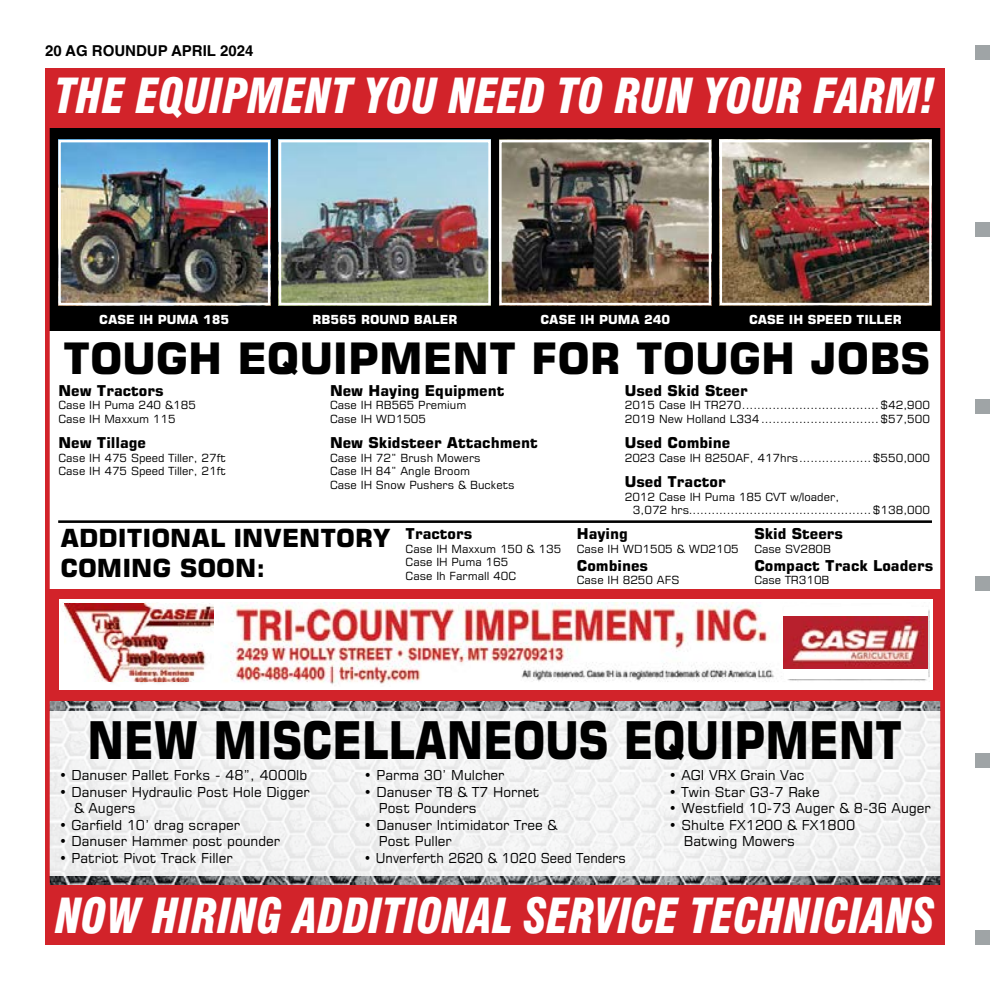
<style>
.page{position:relative;width:990px;height:990px;background:#fff}
.page>*{position:absolute;margin:0;border:0;box-sizing:border-box;transform-origin:0 0}
.t1{font:700 52px "Square 721 BT";color:#000;scale:.83 1}
.t2{font:italic 900 condensed 47.12px "Swiss 721 BT";color:#fff;scale:.92 1}
.t3{font:700 43.38px "Square 721 BT";color:#000}
.t4{font:700 25px/30px "Square 721 BT";color:#000}
.t5{font:700 15px "Square 721 BT";color:#000}
.t6{font:700 15px "Helvetica";color:#000}
.t7{font:13.75px/16.5px "Square 721 BT";color:#000}
.t8{font:13.75px "Square 721 BT";color:#000;scale:.94 1}
.t9{font:700 12.5px "Square 721 BT";color:#fff}
.t10{font:11.25px/13.5px "Square 721 BT";color:#000}
</style>
<div class="page">
<div style="left:976px;top:931px;width:14px;height:14px;background:#9fa4a6"></div>
<div style="left:976px;top:754px;width:14px;height:14px;background:#9fa4a6"></div>
<div style="left:976px;top:399px;width:14px;height:14px;background:#9fa4a6"></div>
<div style="left:976px;top:222px;width:14px;height:14px;background:#9fa4a6"></div>
<div style="left:976px;top:45px;width:14px;height:14px;background:#9fa4a6"></div>
<div style="left:976px;top:577px;width:14px;height:14px;background:#9fa4a6"></div>
<img style="left:51px;top:701px;width:888px;height:184px">
<div style="left:45px;top:712px;width:900px;height:164px;background:#f2f3f3"></div>
<div style="left:45px;top:69px;width:900px;height:262px;background:#000"></div>
<div style="left:45px;top:589px;width:900px;height:112px;background:#d2232a"></div>
<div style="left:60px;top:599px;width:873px;height:91px;background:#fff"></div>
<img style="left:64px;top:602px;width:865px;height:83px">
<img style="left:65px;top:604px;width:149px;height:78px">
<div style="left:784px;top:607px;width:143px;height:71px;background:#fff"></div>
<img style="left:784px;top:617px;width:143px;height:52px">
<div style="left:45px;top:69px;width:900px;height:59px;background:#d2232a"></div>
<img style="left:61px;top:143px;width:206px;height:159px">
<div style="left:58px;top:140px;width:212px;height:165px;border:2px solid #fff"></div>
<img style="left:282px;top:143px;width:206px;height:159px">
<div style="left:279px;top:140px;width:212px;height:165px;border:2px solid #fff"></div>
<img style="left:502px;top:143px;width:206px;height:159px">
<div style="left:499px;top:140px;width:212px;height:165px;border:2px solid #fff"></div>
<img style="left:723px;top:143px;width:206px;height:159px">
<div style="left:720px;top:140px;width:212px;height:165px;border:2px solid #fff"></div>
<div style="left:45px;top:885px;width:900px;height:60px;background:#d2232a"></div>
<div style="left:45px;top:69px;width:900px;height:876px;border:5px solid #d2232a"></div>
<hr style="left:58px;top:520px;width:874px;height:3px;background:#000">
<h3 class="t6" style="left:45px;top:42px;width:210px">20 AG ROUNDUP APRIL 2024</h3>
<h2 class="t2" style="left:55px;top:67px;width:958px">THE EQUIPMENT YOU NEED TO RUN YOUR FARM!</h2>
<p class="t9" style="left:99px;top:312px;width:131px">CASE IH PUMA 185</p>
<p class="t9" style="left:312px;top:312px;width:147px">RB565 ROUND BALER</p>
<p class="t9" style="left:540px;top:312px;width:131px">CASE IH PUMA 240</p>
<p class="t9" style="left:749px;top:312px;width:154px">CASE IH SPEED TILLER</p>
<h3 class="t3" style="left:63px;top:332px;width:869px">TOUGH EQUIPMENT FOR TOUGH JOBS</h3>
<h3 class="t5" style="left:58px;top:381px;width:107px">New Tractors</h3>
<p class="t10" style="left:58px;top:398px;width:139px">Case IH Puma 240 &amp;185<br>Case IH Maxxum 115</p>
<h3 class="t5" style="left:58px;top:434px;width:89px">New Tillage</h3>
<p class="t10" style="left:58px;top:451px;width:169px">Case IH 475 Speed Tiller, 27ft<br>Case IH 475 Speed Tiller, 21ft</p>
<h3 class="t5" style="left:330px;top:381px;width:176px">New Haying Equipment</h3>
<p class="t10" style="left:330px;top:398px;width:138px">Case IH RB565 Premium<br>Case IH WD1505</p>
<h3 class="t5" style="left:330px;top:434px;width:209px">New Skidsteer Attachment</h3>
<p class="t10" style="left:330px;top:451px;width:186px">Case IH 72” Brush Mowers<br>Case IH 84” Angle Broom<br>Case IH Snow Pushers &amp; Buckets</p>
<h3 class="t4" style="left:60px;top:523px;width:331px">ADDITIONAL INVENTORY<br>COMING SOON:</h3>
<h3 class="t5" style="left:406px;top:525px;width:68px">Tractors</h3>
<p class="t10" style="left:406px;top:542px;width:157px">Case IH Maxxum 150 &amp; 135<br>Case IH Puma 165<br>Case Ih Farmall 40C</p>
<h3 class="t5" style="left:625px;top:381px;width:124px">Used Skid Steer</h3>
<p class="t10" style="left:625px;top:398px;width:307px">2015 Case IH TR270 ....................................$42,900<br>2019 New Holland L334 ...............................$57,500</p>
<h3 class="t5" style="left:625px;top:434px;width:107px">Used Combine</h3>
<p class="t10" style="left:625px;top:451px;width:307px">2023 Case IH 8250AF, 417hrs ...................$550,000</p>
<h3 class="t5" style="left:625px;top:473px;width:102px">Used Tractor</h3>
<p class="t10" style="left:633px;top:490px;width:298px;text-indent:-8px">2012 Case IH Puma 185 CVT w/loader,<br>3,072 hrs ................................................$138,000</p>
<h3 class="t5" style="left:577px;top:525px;width:53px">Haying</h3>
<p class="t10" style="left:577px;top:542px;width:164px">Case IH WD1505 &amp; WD2105</p>
<h3 class="t5" style="left:577px;top:556px;width:73px">Combines</h3>
<p class="t10" style="left:577px;top:573px;width:104px">Case IH 8250 AFS</p>
<h3 class="t5" style="left:754px;top:525px;width:90px">Skid Steers</h3>
<p class="t10" style="left:754px;top:542px;width:78px">Case SV280B</p>
<h3 class="t5" style="left:754px;top:556px;width:180px">Compact Track Loaders</h3>
<p class="t10" style="left:754px;top:573px;width:77px">Case TR310B</p>
<h1 class="t1" style="left:88px;top:708px;width:983px">NEW MISCELLANEOUS EQUIPMENT</h1>
<p class="t7" style="left:59px;top:767px;width:250px">• Danuser Pallet Forks - 48”, 4000lb</p>
<p class="t7" style="left:74px;top:784px;width:237px;text-indent:-15px">• Danuser Hydraulic Post Hole Digger &amp; Augers</p>
<p class="t7" style="left:59px;top:817px;width:183px">• Garfield 10’ drag scraper</p>
<p class="t7" style="left:59px;top:833px;width:223px">• Danuser Hammer post pounder</p>
<p class="t7" style="left:59px;top:850px;width:175px">• Patriot Pivot Track Filler</p>
<p class="t7" style="left:364px;top:767px;width:142px">• Parma 30’ Mulcher</p>
<p class="t7" style="left:379px;top:784px;width:162px;text-indent:-15px">• Danuser T8 &amp; T7 Hornet<br>Post Pounders</p>
<p class="t7" style="left:379px;top:817px;width:180px;text-indent:-15px">• Danuser Intimidator Tree &amp;<br>Post Puller</p>
<p class="t8" style="left:364px;top:849px;width:280px">• Unverferth 2620 &amp; 1020 Seed Tenders</p>
<p class="t7" style="left:669px;top:767px;width:137px">• AGI VRX Grain Vac</p>
<p class="t7" style="left:669px;top:784px;width:153px">• Twin Star G3-7 Rake</p>
<p class="t7" style="left:669px;top:800px;width:264px">• Westfield 10-73 Auger &amp; 8-36 Auger</p>
<p class="t7" style="left:684px;top:817px;width:173px;text-indent:-15px">• Shulte FX1200 &amp; FX1800<br>Batwing Mowers</p>
<h2 class="t2" style="left:55px;top:888px;width:957px">NOW HIRING ADDITIONAL SERVICE TECHNICIANS</h2>
</div>
